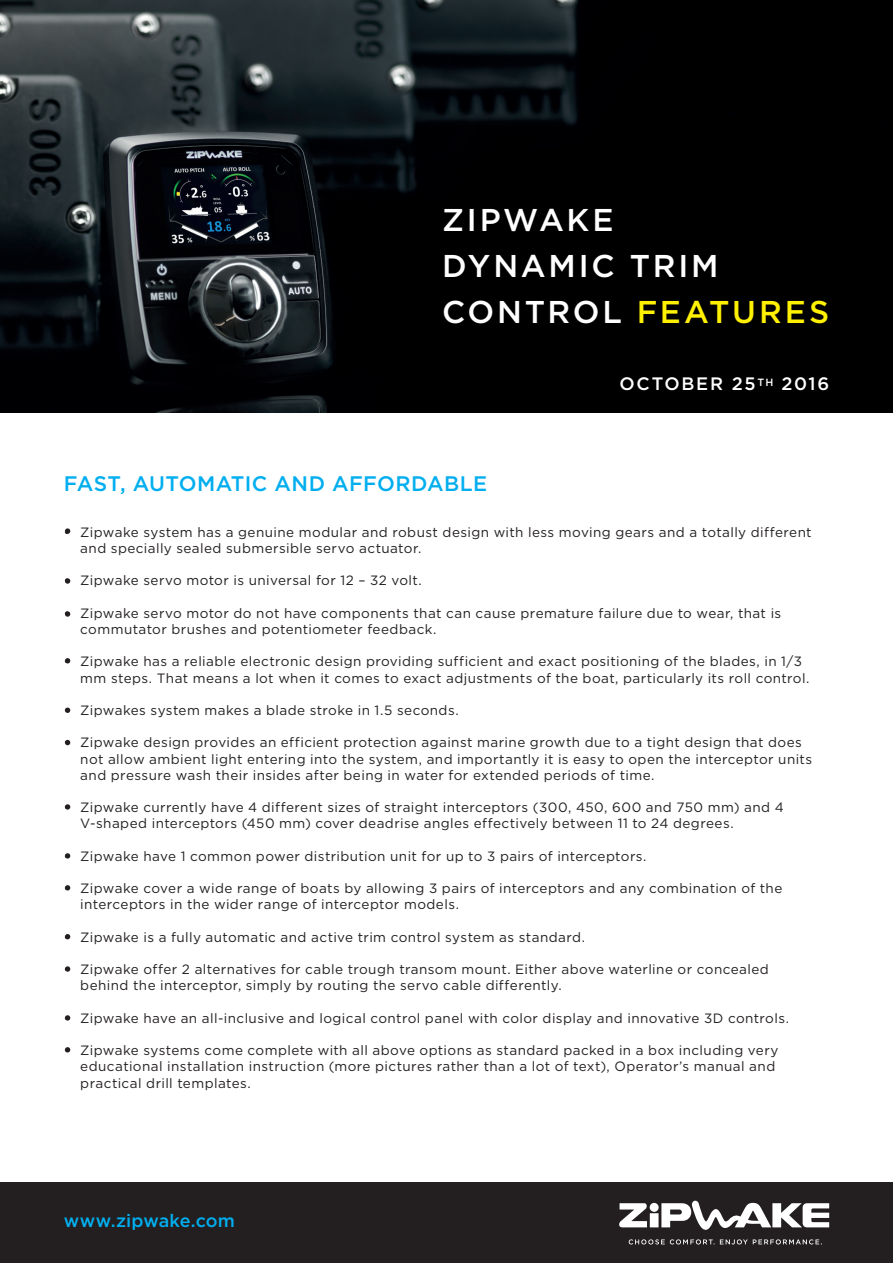
<style>
.page{position:relative;width:893px;height:1263px;background:#fff}
.page>*{position:absolute;margin:0;border:0;box-sizing:border-box;transform-origin:0 0}
.t1{font:500 31.5px/46.3px "Gotham HTF";letter-spacing:.085em;color:#fff}
.t2{font:500 21px "Gotham HTF";letter-spacing:.02em;color:#00aeef}
.t3{font:500 18px "Gotham HTF";letter-spacing:.095em;color:#fff}
.t4{font:500 18px "Gotham HTF";letter-spacing:.005em;color:#00aeef}
.t5{font:13.5px/16.2px "Gotham HTF";letter-spacing:.03em;color:#231f20}
.s1{color:#fff101}
</style>
<div class="page">
<img style="left:0;top:0;width:893px;height:412px">
<div style="left:0;top:1182px;width:893px;height:81px;background:#231f20"></div>
<svg style="left:65px;top:528px;width:5px;height:6px"></svg>
<svg style="left:65px;top:658px;width:5px;height:5px"></svg>
<svg style="left:65px;top:740px;width:5px;height:5px"></svg>
<svg style="left:65px;top:853px;width:5px;height:5px"></svg>
<svg style="left:65px;top:966px;width:5px;height:6px"></svg>
<svg style="left:65px;top:1047px;width:5px;height:5px"></svg>
<svg style="left:65px;top:1015px;width:5px;height:5px"></svg>
<svg style="left:65px;top:934px;width:5px;height:5px"></svg>
<svg style="left:65px;top:611px;width:5px;height:6px"></svg>
<svg style="left:65px;top:707px;width:5px;height:6px"></svg>
<svg style="left:65px;top:804px;width:5px;height:6px"></svg>
<svg style="left:65px;top:885px;width:5px;height:5px"></svg>
<svg style="left:65px;top:578px;width:5px;height:6px"></svg>
<svg style="left:619px;top:1201px;width:210px;height:43px"></svg>
<h1 class="t1" style="left:442px;top:196px;width:388px">ZIPWAKE<br>DYNAMIC TRIM<br>CONTROL <span class="s1">FEATURES</span></h1>
<h2 class="t2" style="left:64px;top:472px;width:425px">FAST, AUTOMATIC AND AFFORDABLE</h2>
<h3 class="t3" style="left:620px;top:373px;width:211px">OCTOBER 25<sup>TH</sup> 2016</h3>
<p class="t5" style="left:80px;top:524px;width:733px;text-indent:-16px">• Zipwake system has a genuine modular and robust design with less moving gears and a totally different and specially sealed submersible servo actuator.</p>
<p class="t5" style="left:64px;top:572px;width:359px">• Zipwake servo motor is universal for 12 – 32 volt.</p>
<p class="t5" style="left:80px;top:605px;width:702px;text-indent:-16px">• Zipwake servo motor do not have components that can cause premature failure due to wear, that is commutator brushes and potentiometer feedback.</p>
<p class="t5" style="left:80px;top:653px;width:731px;text-indent:-16px">• Zipwake has a reliable electronic design providing sufficient and exact positioning of the blades, in 1/3 mm steps. That means a lot when it comes to exact adjustments of the boat, particularly its roll control.</p>
<p class="t5" style="left:64px;top:702px;width:396px">• Zipwakes system makes a blade stroke in 1.5 seconds.</p>
<p class="t5" style="left:80px;top:734px;width:733px;text-indent:-16px">• Zipwake design provides an efficient protection against marine growth due to a tight design that does not allow ambient light entering into the system, and importantly it is easy to open the interceptor units and pressure wash their insides after being in water for extended periods of time.</p>
<p class="t5" style="left:80px;top:799px;width:705px;text-indent:-16px">• Zipwake currently have 4 different sizes of straight interceptors (300, 450, 600 and 750 mm) and 4<br>V-shaped interceptors (450 mm) cover deadrise angles effectively between 11 to 24 degrees.</p>
<p class="t5" style="left:64px;top:848px;width:584px">• Zipwake have 1 common power distribution unit for up to 3 pairs of interceptors.</p>
<p class="t5" style="left:80px;top:880px;width:704px;text-indent:-16px">• Zipwake cover a wide range of boats by allowing 3 pairs of interceptors and any combination of the interceptors in the wider range of interceptor models.</p>
<p class="t5" style="left:64px;top:929px;width:523px">• Zipwake is a fully automatic and active trim control system as standard.</p>
<p class="t5" style="left:80px;top:961px;width:690px;text-indent:-16px">• Zipwake offer 2 alternatives for cable trough transom mount. Either above waterline or concealed behind the interceptor, simply by routing the servo cable differently.</p>
<p class="t5" style="left:64px;top:1010px;width:727px">• Zipwake have an all-inclusive and logical control panel with color display and innovative 3D controls.</p>
<p class="t5" style="left:80px;top:1042px;width:700px;text-indent:-16px">• Zipwake systems come complete with all above options as standard packed in a box including very educational installation instruction (more pictures rather than a lot of text), Operator’s manual and practical drill templates.</p>
<h3 class="t4" style="left:64px;top:1211px;width:173px">www.zipwake.com</h3>
</div>
